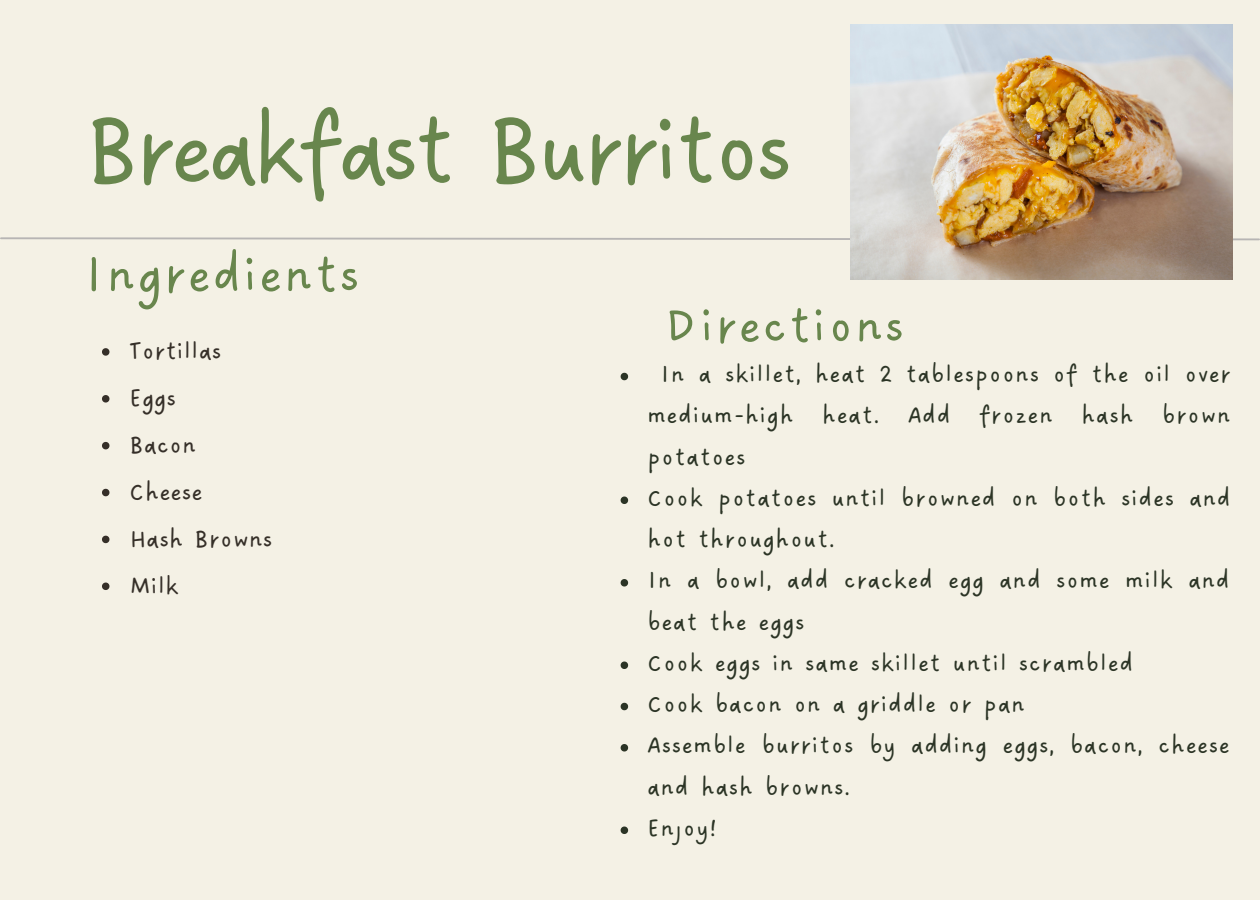
<style>
.page{position:relative;width:1260px;height:900px;background:#f4f1e5}
.page>*{position:absolute;margin:0;border:0;box-sizing:border-box;transform-origin:0 0}
.t1{font:106.25px "DO Sans Regular Alt";letter-spacing:-.065em;color:#68864d}
.t2{font:56.75px "DO Sans Regular Alt";letter-spacing:.02em;color:#68864d}
.t3{font:55px "DO Sans Regular Alt";letter-spacing:.02em;color:#68864d}
.t4{font:27px "DO Sans Regular Alt";color:#352f28}
.t5{font:26.5px/41.2px "DO Sans Regular Alt";letter-spacing:.02em;color:#2b3425}
</style>
<div class="page">
<svg style="left:0;top:237px;width:1260px;height:4px"></svg>
<img style="left:850px;top:25px;width:383px;height:255px">
<svg style="left:621px;top:373px;width:7px;height:7px"></svg>
<svg style="left:621px;top:497px;width:7px;height:7px"></svg>
<svg style="left:621px;top:579px;width:7px;height:8px"></svg>
<svg style="left:621px;top:662px;width:7px;height:7px"></svg>
<svg style="left:621px;top:703px;width:7px;height:7px"></svg>
<svg style="left:621px;top:744px;width:7px;height:8px"></svg>
<svg style="left:621px;top:827px;width:7px;height:7px"></svg>
<svg style="left:102px;top:348px;width:7px;height:8px"></svg>
<svg style="left:102px;top:395px;width:7px;height:8px"></svg>
<svg style="left:102px;top:442px;width:7px;height:7px"></svg>
<svg style="left:102px;top:489px;width:7px;height:7px"></svg>
<svg style="left:102px;top:536px;width:7px;height:7px"></svg>
<svg style="left:102px;top:583px;width:7px;height:7px"></svg>
<p class="t1" style="left:83px;top:88px;width:711px">Breakfast Burritos</p>
<p class="t2" style="left:83px;top:241px;width:278px">Ingredients</p>
<p class="t4" style="left:129px;top:336px;width:94px">Tortillas</p>
<p class="t4" style="left:129px;top:383px;width:48px">Eggs</p>
<p class="t4" style="left:129px;top:429px;width:69px">Bacon</p>
<p class="t4" style="left:129px;top:476px;width:75px">Cheese</p>
<p class="t4" style="left:129px;top:523px;width:145px">Hash Browns</p>
<p class="t4" style="left:129px;top:570px;width:51px">Milk</p>
<p class="t3" style="left:663px;top:293px;width:242px">Directions</p>
<p class="t5" style="left:647px;top:355px;width:585px;text-align:justify;text-indent:13px">In a skillet, heat 2 tablespoons of the oil over medium-high heat. Add frozen hash brown potatoes</p>
<p class="t5" style="left:647px;top:479px;width:585px">Cook potatoes until browned on both sides and hot throughout.</p>
<p class="t5" style="left:647px;top:561px;width:584px">In a bowl, add cracked egg and some milk and beat the eggs</p>
<p class="t5" style="left:647px;top:644px;width:488px">Cook eggs in same skillet until scrambled</p>
<p class="t5" style="left:647px;top:685px;width:379px">Cook bacon on a griddle or pan</p>
<p class="t5" style="left:647px;top:726px;width:584px">Assemble burritos by adding eggs, bacon, cheese and hash browns.</p>
<p class="t5" style="left:647px;top:809px;width:71px">Enjoy!</p>
</div>
